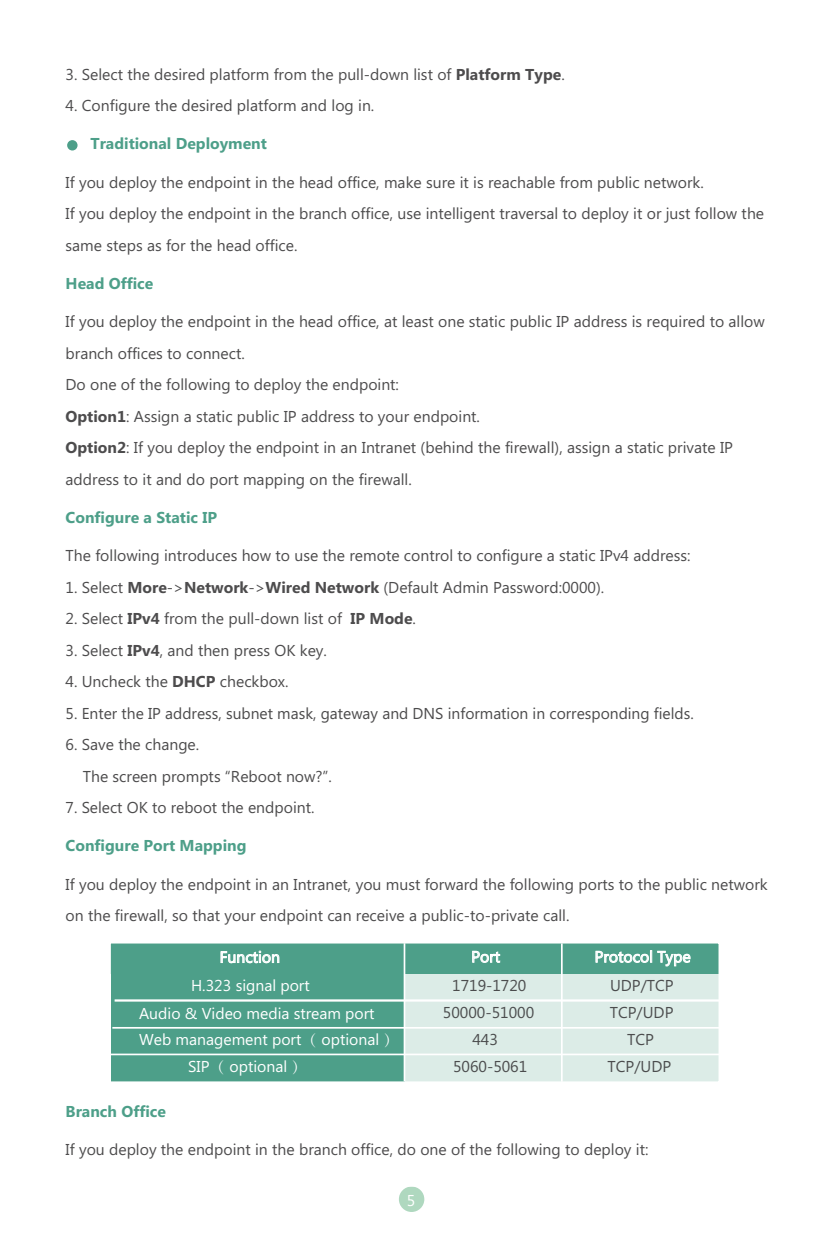
<style>
.page{position:relative;width:830px;height:1244px;background:#fff}
.page>*{position:absolute;margin:0;border:0;box-sizing:border-box;transform-origin:0 0}
.t1{font:15.75px/31.5px "Microsoft Phags Pa";color:#4d4c4d}
.t2{font:15.75px "Microsoft Phags Pa";color:#4c4b4c}
.t3{font:15.75px/26.1px "Microsoft Phags Pa";color:#fff}
.t4{font:700 15.75px "Microsoft Phags Pa";color:#4d9f89}
.t5{font:15.75px/26.8px "Microsoft Phags Pa";color:#4b4c4d;text-align:center}
.s1{font-weight:700}
.s2{font-weight:700;color:#4d4c4d}
.s3{color:#4d4c4d}
.s4{color:#4c4b4c}
.s5{font-family:"Adobe Song Std";font-weight:300}
</style>
<div class="page">
<svg style="left:399px;top:1186px;width:25px;height:26px"></svg>
<div style="left:67px;top:140px;width:10px;height:10px;background:#4d9f89;border-radius:50%"></div>
<div style="left:291px;top:973px;width:428px;height:109px;background:#dcece7"></div>
<div style="left:110px;top:942px;width:609px;height:31px;background:#4d9f89"></div>
<div style="left:111px;top:973px;width:293px;height:108px;background:#4d9f89"></div>
<hr style="left:114px;top:999px;width:605px;height:2px;background:#fff">
<div style="left:109px;top:942px;width:610px;height:141px;border:2px solid #fff"></div>
<hr style="left:403px;top:943px;width:2px;height:138px;background:#fff">
<hr style="left:560px;top:943px;width:2px;height:138px;background:#fff">
<hr style="left:112px;top:1027px;width:607px;height:1px;background:#fff">
<hr style="left:110px;top:1053px;width:609px;height:2px;background:#fff">
<svg style="left:472px;top:950px;width:28px;height:13px"></svg>
<svg style="left:220px;top:950px;width:59px;height:13px"></svg>
<svg style="left:595px;top:950px;width:95px;height:16px"></svg>
<p class="t1" style="left:66px;top:57px;width:500px">3. Select the desired platform from the pull-down list of <span class="s1">Platform Type</span>.</p>
<p class="t1" style="left:66px;top:89px;width:310px">4. Configure the desired platform and log in.</p>
<p class="t4" style="left:90px;top:132px;width:178px">Traditional Deployment</p>
<p class="t1" style="left:66px;top:165px;width:699px">If you deploy the endpoint in the head office, make sure it is reachable from public network.<br>If you deploy the endpoint in the branch office, use intelligent traversal to deploy it or just follow the same steps as for the head office.</p>
<p class="t4" style="left:66px;top:272px;width:89px">Head Office</p>
<p class="t1" style="left:66px;top:305px;width:700px">If you deploy the endpoint in the head office, at least one static public IP address is required to allow branch offices to connect.<br>Do one of the following to deploy the endpoint:<br><span class="s1">Option1</span>: Assign a static public IP address to your endpoint.<br><span class="s1">Option2</span>: If you deploy the endpoint in an Intranet (behind the firewall), assign a static private IP address to it and do port mapping on the firewall.</p>
<p class="t4" style="left:66px;top:506px;width:153px">Configure a Static IP</p>
<p class="t1" style="left:66px;top:539px;width:626px">The following introduces how to use the remote control to configure a static IPv4 address:</p>
<p class="t1" style="left:66px;top:570px;width:540px">1. Select <span class="s1">More</span>-&gt;<span class="s1">Network</span>-&gt;<span class="s1">Wired Network</span> (Default Admin Password:0000).</p>
<p class="t1" style="left:66px;top:602px;width:352px">2. Select <span class="s1">IPv4</span> from the pull-down list of <span class="s1">IP Mode</span>.</p>
<p class="t1" style="left:66px;top:633px;width:263px">3. Select <span class="s1">IPv4</span>, and then press OK key.</p>
<p class="t2" style="left:66px;top:671px;width:224px">4. Uncheck the <span class="s2">DHCP</span> checkbox<span class="s3">.</span></p>
<p class="t2" style="left:66px;top:702px;width:629px">5. Enter the IP address, subnet mask, gateway and DNS information in corresponding fields.</p>
<p class="t1" style="left:83px;top:728px;width:250px;text-indent:-17px">6. Save the change<span class="s4">.<br>The screen prompts “</span>Reboot now?<span class="s4">”.</span></p>
<p class="t2" style="left:66px;top:797px;width:250px">7. Select <span class="s3">OK</span> to reboot the <span class="s3">endpoint</span>.</p>
<p class="t4" style="left:66px;top:834px;width:182px">Configure Port Mapping</p>
<p class="t1" style="left:66px;top:867px;width:703px">If you deploy the endpoint in an Intranet, you must forward the following ports to the public network on the firewall, so that your endpoint can receive a public-to-private call.</p>
<p class="t3" style="left:219px;top:943px;width:62px">Function</p>
<p class="t3" style="left:471px;top:943px;width:30px">Port</p>
<p class="t3" style="left:191px;top:971px;width:120px">H.323 signal port</p>
<p class="t5" style="left:452px;top:971px;width:76px">1719-1720</p>
<p class="t3" style="left:594px;top:943px;width:98px">Protocol Type</p>
<p class="t5" style="left:609px;top:971px;width:65px">UDP/TCP</p>
<p class="t3" style="left:139px;top:999px;width:261px">Audio &amp; Video media stream port<br>Web management port<span class="s5">（</span> optional <span class="s5">）</span></p>
<p class="t5" style="left:442px;top:998px;width:93px">50000-51000</p>
<p class="t5" style="left:472px;top:1025px;width:27px">443</p>
<p class="t5" style="left:609px;top:998px;width:65px">TCP/UDP<br>TCP</p>
<p class="t3" style="left:188px;top:1052px;width:121px">SIP<span class="s5">（</span> optional <span class="s5">）</span></p>
<p class="t5" style="left:453px;top:1052px;width:76px">5060-5061</p>
<p class="t5" style="left:607px;top:1052px;width:65px">TCP/UDP</p>
<p class="t4" style="left:66px;top:1100px;width:102px">Branch Office</p>
<p class="t1" style="left:66px;top:1133px;width:584px">If you deploy the endpoint in the branch office, do one of the following to deploy it:</p>
<p class="t3" style="left:406px;top:1186px;width:10px">5</p>
</div>
